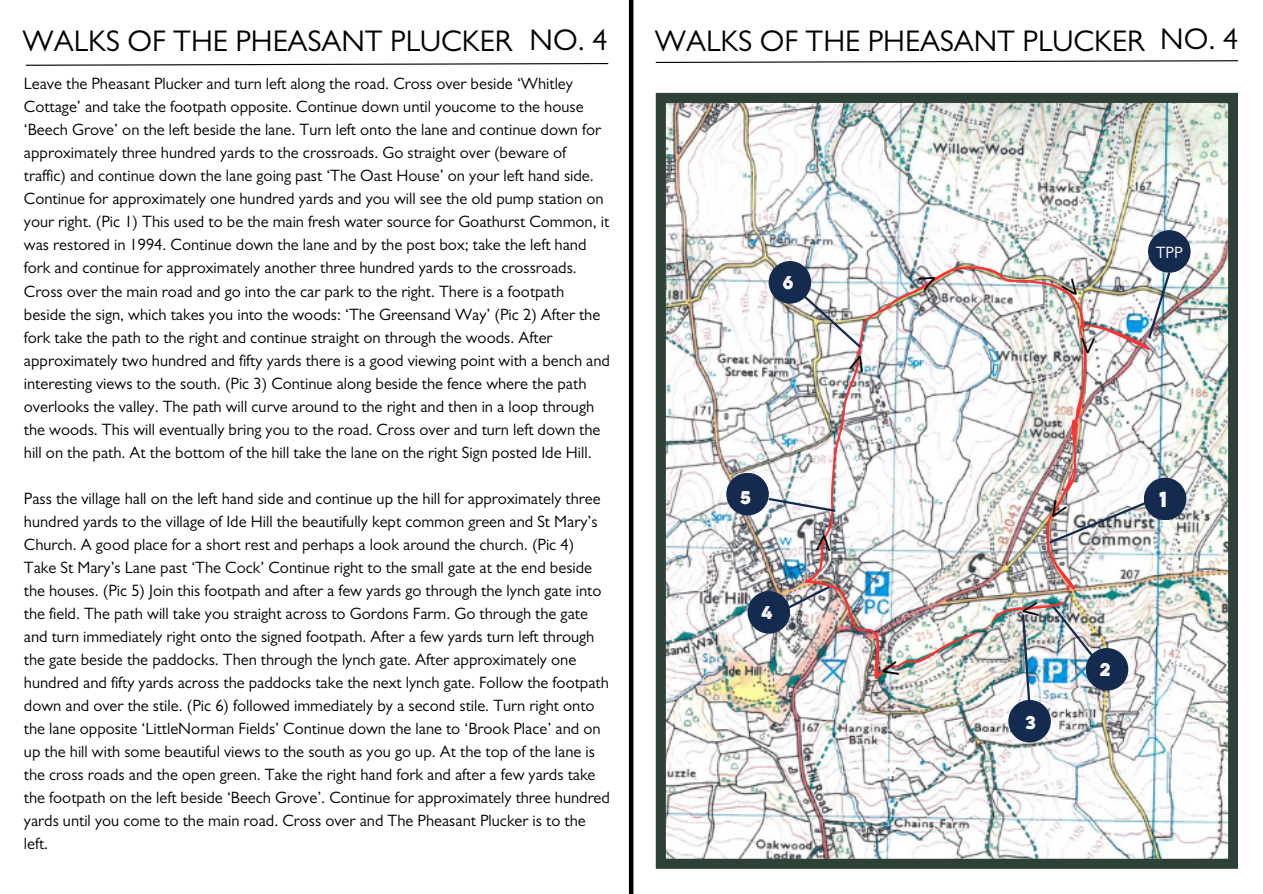
<style>
.page{position:relative;width:1263px;height:894px;background:#fff}
.page>*{position:absolute;margin:0;border:0;box-sizing:border-box;transform-origin:0 0}
.t1{font:30px "Gill Sans MT Pro";color:#000}
.t2{font:700 19.5px "Lulo W00 One";color:#fff}
.t3{font:16.5px/23px "Gill Sans MT Pro";color:#000}
.t4{font:700 16.5px "Lulo W00 One";color:#fff}
.t5{font:16.5px "Gill Sans MT Pro";color:#fff}
</style>
<div class="page">
<hr style="left:629px;top:0;width:4px;height:893px;background:#000">
<svg style="left:25px;top:63px;width:584px;height:3px"></svg>
<svg style="left:655px;top:60px;width:584px;height:3px"></svg>
<img style="left:656px;top:93px;width:582px;height:775px">
<img style="left:804px;top:266px;width:281px;height:413px">
<svg style="left:783px;top:583px;width:49px;height:28px"></svg>
<div style="left:1008px;top:699px;width:43px;height:43px;background:#152a4f;border-radius:50%"></div>
<div style="left:1148px;top:230px;width:42px;height:43px;background:#152a4f;border-radius:50%"></div>
<div style="left:726px;top:472px;width:43px;height:43px;background:#152a4f;border-radius:50%"></div>
<svg style="left:766px;top:496px;width:72px;height:17px"></svg>
<div style="left:747px;top:591px;width:43px;height:42px;background:#152a4f;border-radius:50%"></div>
<div style="left:769px;top:261px;width:42px;height:42px;background:#152a4f;border-radius:50%"></div>
<div style="left:1144px;top:477px;width:42px;height:43px;background:#152a4f;border-radius:50%"></div>
<svg style="left:816px;top:534px;width:15px;height:16px"></svg>
<img style="left:797px;top:289px;width:70px;height:83px">
<svg style="left:918px;top:271px;width:20px;height:20px"></svg>
<svg style="left:881px;top:660px;width:18px;height:18px"></svg>
<img style="left:995px;top:270px;width:177px;height:440px">
<p class="t1" style="left:23px;top:30px;width:491px">WALKS OF THE PHEASANT PLUCKER</p>
<p class="t1" style="left:530px;top:29px;width:79px">NO. 4</p>
<p class="t1" style="left:655px;top:30px;width:491px">WALKS OF THE PHEASANT PLUCKER</p>
<p class="t1" style="left:1160px;top:29px;width:79px">NO. 4</p>
<p class="t3" style="left:24px;top:75px;width:588px">Leave the Pheasant Plucker and turn left along the road. Cross over beside ‘Whitley Cottage’ and take the footpath opposite. Continue down until youcome to the house ‘Beech Grove’ on the left beside the lane. Turn left onto the lane and continue down for approximately three hundred yards to the crossroads. Go straight over (beware of traffic) and continue down the lane going past ‘The Oast House’ on your left hand side.<br>Continue for approximately one hundred yards and you will see the old pump station on your right. (Pic 1) This used to be the main fresh water source for Goathurst Common, it was restored in 1994. Continue down the lane and by the post box; take the left hand fork and continue for approximately another three hundred yards to the crossroads.<br>Cross over the main road and go into the car park to the right. There is a footpath beside the sign, which takes you into the woods: ‘The Greensand Way’ (Pic 2) After the fork take the path to the right and continue straight on through the woods. After approximately two hundred and fifty yards there is a good viewing point with a bench and interesting views to the south. (Pic 3) Continue along beside the fence where the path overlooks the valley. The path will curve around to the right and then in a loop through the woods. This will eventually bring you to the road. Cross over and turn left down the hill on the path. At the bottom of the hill take the lane on the right Sign posted Ide Hill.</p>
<p class="t3" style="left:24px;top:489px;width:588px">Pass the village hall on the left hand side and continue up the hill for approximately three hundred yards to the village of Ide Hill the beautifully kept common green and St Mary’s Church. A good place for a short rest and perhaps a look around the church. (Pic 4)<br>Take St Mary’s Lane past ‘The Cock’ Continue right to the small gate at the end beside the houses. (Pic 5) Join this footpath and after a few yards go through the lynch gate into the field. The path will take you straight across to Gordons Farm. Go through the gate and turn immediately right onto the signed footpath. After a few yards turn left through the gate beside the paddocks. Then through the lynch gate. After approximately one hundred and fifty yards across the paddocks take the next lynch gate. Follow the footpath down and over the stile. (Pic 6) followed immediately by a second stile. Turn right onto the lane opposite ‘LittleNorman Fields’ Continue down the lane to ‘Brook Place’ and on up the hill with some beautiful views to the south as you go up. At the top of the lane is the cross roads and the open green. Take the right hand fork and after a few yards take the footpath on the left beside ‘Beech Grove’. Continue for approximately three hundred yards until you come to the main road. Cross over and The Pheasant Plucker is to the left.</p>
<p class="t4" style="left:783px;top:269px;width:16px">6</p>
<p class="t4" style="left:740px;top:484px;width:16px">5</p>
<p class="t4" style="left:761px;top:599px;width:16px">4</p>
<p class="t4" style="left:886px;top:757px;width:16px">2</p>
<p class="t5" style="left:1156px;top:246px;width:28px">TPP</p>
<p class="t4" style="left:1025px;top:709px;width:16px">3</p>
<p class="t2" style="left:1159px;top:484px;width:14px">1</p>
<p class="t4" style="left:1100px;top:656px;width:16px">2</p>
</div>
